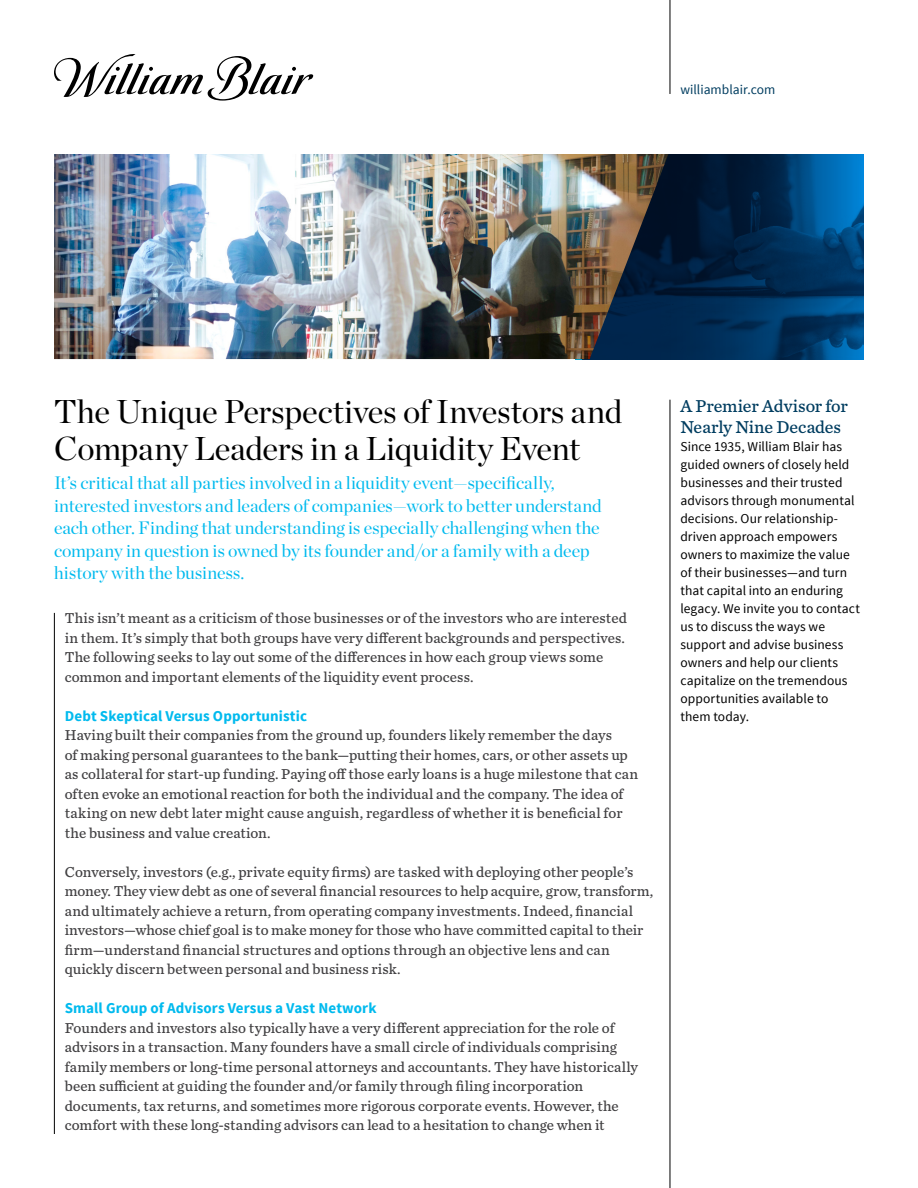
<style>
.page{position:relative;width:918px;height:1188px;background:#fff}
.page>*{position:absolute;margin:0;border:0;box-sizing:border-box;transform-origin:0 0}
.t1{font:33px/37.5px "Chronicle Display";letter-spacing:-.01em;color:#000}
.t2{font:18px/22.5px "Chronicle Display";color:#00baee}
.t3{font:18px/21px "Chronicle Text G4";letter-spacing:-.005em;color:#003d60}
.t4{font:15px/19.5px "Chronicle Text G4";letter-spacing:.005em;color:#414042}
.t5{font:700 15px "Source Sans Pro";letter-spacing:.005em;color:#00baee}
.t6{font:13.5px/18px "Source Sans Pro";letter-spacing:.005em;color:#000}
.t7{font:13.5px "Source Sans Pro";color:#003d60}
</style>
<div class="page">
<svg style="left:669px;top:154px;width:195px;height:205px;background:#00315c"></svg>
<img style="left:54px;top:154px;width:615px;height:205px">
<hr style="left:670px;top:0;width:1px;height:94px;background:#000">
<svg style="left:54px;top:54px;width:259px;height:47px"></svg>
<hr style="left:670px;top:400px;width:1px;height:788px;background:#000">
<hr style="left:54px;top:613px;width:1px;height:521px;background:#000">
<p class="t7" style="left:680px;top:81px;width:97px">williamblair.com</p>
<h1 class="t1" style="left:54px;top:390px;width:570px">The Unique Perspectives of Investors and<br>Company Leaders in a Liquidity Event</h1>
<p class="t2" style="left:54px;top:471px;width:549px">It’s critical that all parties involved in a liquidity event—specifically, interested investors and leaders of companies—work to better understand each other. Finding that understanding is especially challenging when the company in question is owned by its founder and/or a family with a deep history with the business.</p>
<p class="t4" style="left:65px;top:607px;width:564px">This isn’t meant as a criticism of those businesses or of the investors who are interested in them. It’s simply that both groups have very different backgrounds and perspectives.<br>The following seeks to lay out some of the differences in how each group views some common and important elements of the liquidity event process.</p>
<p class="t5" style="left:65px;top:706px;width:244px">Debt Skeptical Versus Opportunistic</p>
<p class="t4" style="left:65px;top:724px;width:575px">Having built their companies from the ground up, founders likely remember the days<br>of making personal guarantees to the bank—putting their homes, cars, or other assets up as collateral for start-up funding. Paying off those early loans is a huge milestone that can often evoke an emotional reaction for both the individual and the company. The idea of taking on new debt later might cause anguish, regardless of whether it is beneficial for the business and value creation.</p>
<p class="t4" style="left:65px;top:861px;width:590px">Conversely, investors (e.g., private equity firms) are tasked with deploying other people’s money. They view debt as one of several financial resources to help acquire, grow, transform, and ultimately achieve a return, from operating company investments. Indeed, financial investors—whose chief goal is to make money for those who have committed capital to their firm—understand financial structures and options through an objective lens and can quickly discern between personal and business risk.</p>
<p class="t5" style="left:65px;top:998px;width:313px">Small Group of Advisors Versus a Vast Network</p>
<p class="t4" style="left:65px;top:1017px;width:575px">Founders and investors also typically have a very different appreciation for the role of advisors in a transaction. Many founders have a small circle of individuals comprising family members or long-time personal attorneys and accountants. They have historically been sufficient at guiding the founder and/or family through filing incorporation documents, tax returns, and sometimes more rigorous corporate events. However, the comfort with these long-standing advisors can lead to a hesitation to change when it</p>
<p class="t3" style="left:680px;top:394px;width:169px">A Premier Advisor for<br>Nearly Nine Decades</p>
<p class="t6" style="left:680px;top:437px;width:181px">Since 1935, William Blair has guided owners of closely held businesses and their trusted advisors through monumental decisions. Our relationship&shy;driven approach empowers owners to maximize the value of their businesses—and turn that capital into an enduring legacy. We invite you to contact us to discuss the ways we support and advise business owners and help our clients capitalize on the tremendous opportunities available to them today.</p>
</div>
